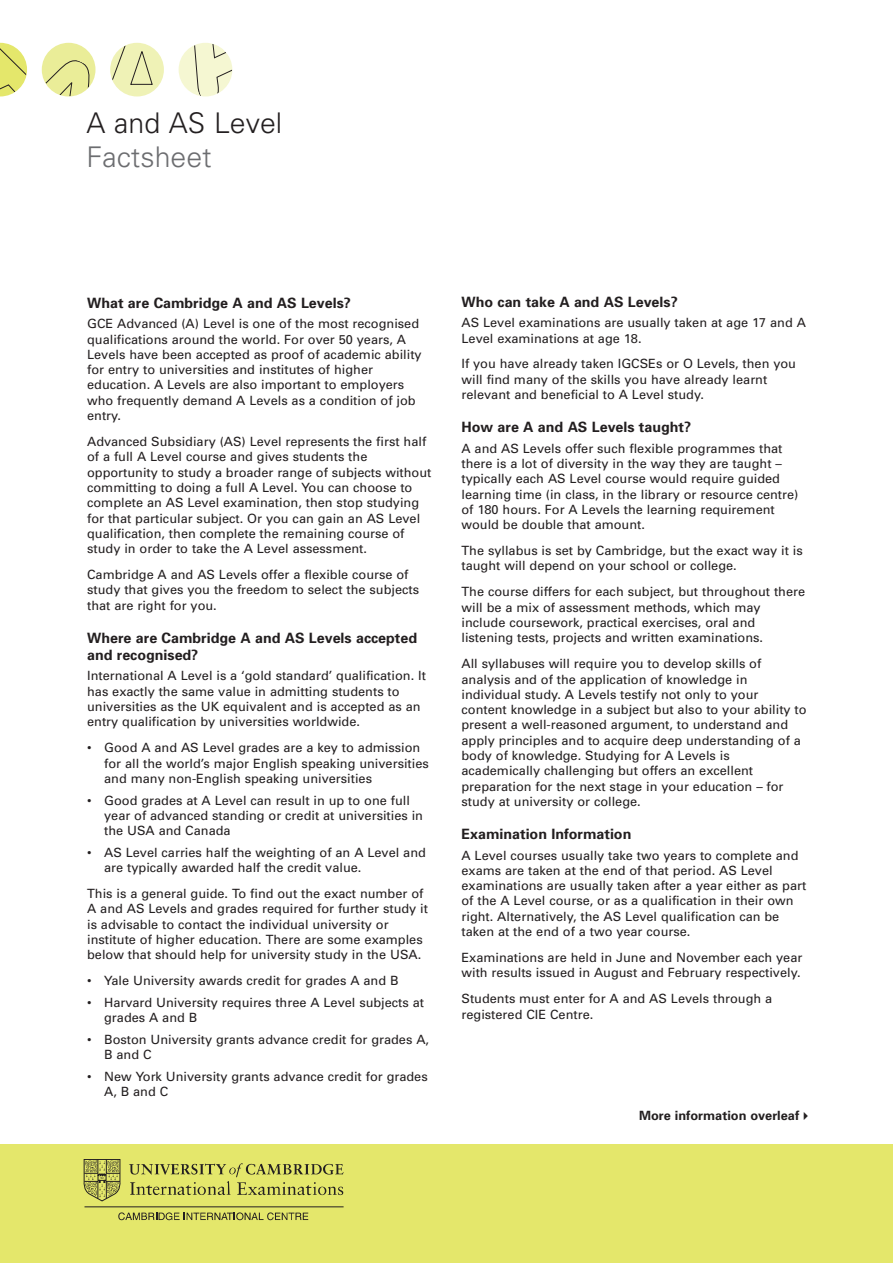
<style>
.page{position:relative;width:893px;height:1263px;background:#fff}
.page>*{position:absolute;margin:0;border:0;box-sizing:border-box;transform-origin:0 0}
.t1{font:300 28.5px "Univers";color:#231f20}
.t2{font:300 28.5px "Univers";color:#6c6d70}
.t3{font:700 14.25px/17.1px "Univers";color:#231f20}
.t4{font:12.75px/15.3px "Univers";color:#231f20}
.t5{font:700 12.75px "Univers";color:#231f20}
</style>
<div class="page">
<div style="left:0;top:1144px;width:892px;height:119px;background:#e4e76b"></div>
<svg style="left:129px;top:1163px;width:214px;height:32px"></svg>
<svg style="left:118px;top:1212px;width:190px;height:8px"></svg>
<hr style="left:84px;top:1206px;width:259px;height:1px;background:#231f20">
<svg style="left:84px;top:1159px;width:37px;height:43px"></svg>
<svg style="left:42px;top:45px;width:53px;height:51px"></svg>
<svg style="left:0;top:43px;width:27px;height:53px"></svg>
<svg style="left:110px;top:43px;width:54px;height:53px"></svg>
<svg style="left:179px;top:43px;width:53px;height:53px"></svg>
<h1 class="t1" style="left:87px;top:112px;width:197px">A and AS Level</h1>
<h1 class="t2" style="left:87px;top:147px;width:127px">Factsheet</h1>
<p class="t3" style="left:87px;top:296px;width:265px">What are Cambridge A and AS Levels?</p>
<p class="t4" style="left:87px;top:317px;width:336px">GCE Advanced (A) Level is one of the most recognised qualifications around the world. For over 50 years, A Levels have been accepted as proof of academic ability for entry to universities and institutes of higher education. A Levels are also important to employers who frequently demand A Levels as a condition of job entry.</p>
<p class="t4" style="left:87px;top:435px;width:346px">Advanced Subsidiary (AS) Level represents the first half of a full A Level course and gives students the opportunity to study a broader range of subjects without committing to doing a full A Level. You can choose to complete an AS Level examination, then stop studying for that particular subject. Or you can gain an AS Level qualification, then complete the remaining course of study in order to take the A Level assessment.</p>
<p class="t4" style="left:87px;top:568px;width:333px">Cambridge A and AS Levels offer a flexible course of study that gives you the freedom to select the subjects that are right for you.</p>
<p class="t3" style="left:87px;top:631px;width:331px">Where are Cambridge A and AS Levels accepted and recognised?</p>
<p class="t4" style="left:87px;top:669px;width:340px">International A Level is a ‘gold standard’ qualification. It has exactly the same value in admitting students to universities as the UK equivalent and is accepted as an entry qualification by universities worldwide.</p>
<p class="t4" style="left:104px;top:741px;width:326px;text-indent:-17px">• Good A and AS Level grades are a key to admission for all the world’s major English speaking universities and many non-English speaking universities</p>
<p class="t4" style="left:104px;top:793px;width:320px;text-indent:-17px">• Good grades at A Level can result in up to one full year of advanced standing or credit at universities in the USA and Canada</p>
<p class="t4" style="left:104px;top:846px;width:323px;text-indent:-17px">• AS Level carries half the weighting of an A Level and are typically awarded half the credit value.</p>
<p class="t4" style="left:87px;top:887px;width:342px">This is a general guide. To find out the exact number of A and AS Levels and grades required for further study it is advisable to contact the individual university or institute of higher education. There are some examples below that should help for university study in the USA.</p>
<p class="t4" style="left:87px;top:974px;width:313px">• Yale University awards credit for grades A and B</p>
<p class="t4" style="left:104px;top:996px;width:321px;text-indent:-17px">• Harvard University requires three A Level subjects at grades A and B</p>
<p class="t4" style="left:104px;top:1033px;width:326px;text-indent:-17px">• Boston University grants advance credit for grades A,<br>B and C</p>
<p class="t4" style="left:104px;top:1070px;width:325px;text-indent:-17px">• New York University grants advance credit for grades<br>A, B and C</p>
<p class="t3" style="left:461px;top:295px;width:218px">Who can take A and AS Levels?</p>
<p class="t4" style="left:461px;top:316px;width:346px">AS Level examinations are usually taken at age 17 and A<br>Level examinations at age 18.</p>
<p class="t4" style="left:461px;top:357px;width:336px">If you have already taken IGCSEs or O Levels, then you will find many of the skills you have already learnt relevant and beneficial to A Level study.</p>
<p class="t3" style="left:461px;top:420px;width:231px">How are A and AS Levels taught?</p>
<p class="t4" style="left:461px;top:442px;width:338px">A and AS Levels offer such flexible programmes that there is a lot of diversity in the way they are taught – typically each AS Level course would require guided learning time (in class, in the library or resource centre) of 180 hours. For A Levels the learning requirement would be double that amount.</p>
<p class="t4" style="left:461px;top:544px;width:343px">The syllabus is set by Cambridge, but the exact way it is taught will depend on your school or college.</p>
<p class="t4" style="left:461px;top:585px;width:345px">The course differs for each subject, but throughout there will be a mix of assessment methods, which may include coursework, practical exercises, oral and listening tests, projects and written examinations.</p>
<p class="t4" style="left:461px;top:657px;width:346px">All syllabuses will require you to develop skills of analysis and of the application of knowledge in individual study. A Levels testify not only to your content knowledge in a subject but also to your ability to present a well-reasoned argument, to understand and apply principles and to acquire deep understanding of a body of knowledge. Studying for A Levels is academically challenging but offers an excellent preparation for the next stage in your education – for study at university or college.</p>
<p class="t3" style="left:461px;top:827px;width:171px">Examination Information</p>
<p class="t4" style="left:461px;top:849px;width:346px">A Level courses usually take two years to complete and exams are taken at the end of that period. AS Level examinations are usually taken after a year either as part of the A Level course, or as a qualification in their own right. Alternatively, the AS Level qualification can be taken at the end of a two year course.</p>
<p class="t4" style="left:461px;top:951px;width:342px">Examinations are held in June and November each year with results issued in August and February respectively.</p>
<p class="t4" style="left:461px;top:992px;width:312px">Students must enter for A and AS Levels through a registered CIE Centre.</p>
<p class="t5" style="left:639px;top:1110px;width:162px">More information overleaf</p>
</div>
